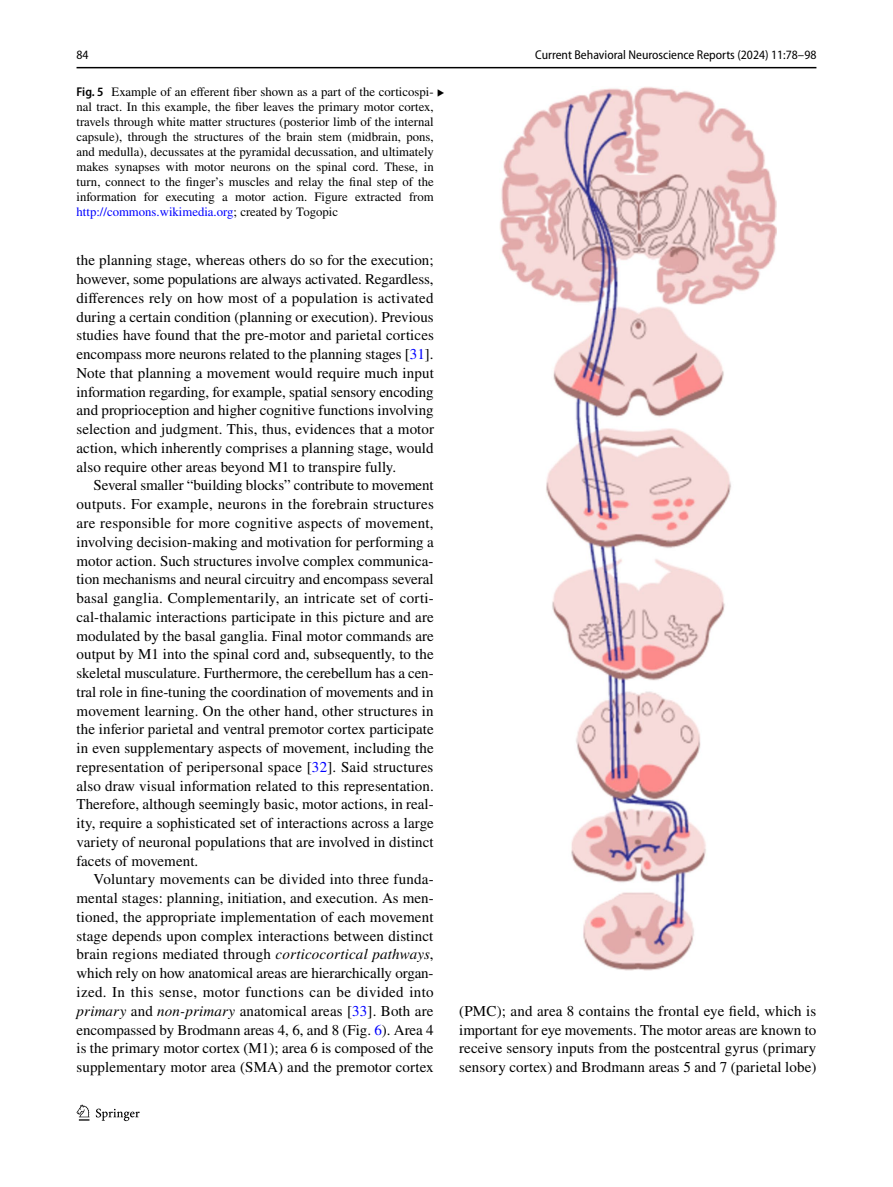
<style>
.page{position:relative;width:893px;height:1187px;background:#fff}
.page>*{position:absolute;margin:0;border:0;box-sizing:border-box;transform-origin:0 0}
.t1{font:15px/18.8px "STIX";letter-spacing:.005em;color:#000;text-align:justify}
.t2{font:12.75px/15px "STIX";color:#000}
.t3{font:semi-condensed 12.75px "Myriad Pro";color:#000}
.s1{font-family:"Myriad Pro";font-weight:600;font-stretch:semi-condensed}
.s2{font-family:"STIX Math";font-size:12px}
.s3{color:#00f}
.s4{font-style:italic}
</style>
<div class="page">
<hr style="left:77px;top:67px;width:739px;height:1px;background:#000">
<svg style="left:77px;top:1104px;width:12px;height:16px"></svg>
<svg style="left:96px;top:1108px;width:44px;height:12px"></svg>
<img style="left:500px;top:87px;width:276px;height:883px">
<p class="t3" style="left:77px;top:48px;width:14px">84</p>
<p class="t3" style="left:535px;top:48px;width:283px">Current Behavioral Neuroscience Reports (2024) 11:78–98</p>
<p class="t2" style="left:77px;top:85px;width:370px"><span class="s1">Fig. 5</span> Example of an efferent fiber shown as a part of the corticospi- <span class="s2">▸ </span>nal tract. In this example, the fiber leaves the primary motor cortex, travels through white matter structures (posterior limb of the internal capsule), through the structures of the brain stem (midbrain, pons, and medulla), decussates at the pyramidal decussation, and ultimately makes synapses with motor neurons on the spinal cord. These, in turn, connect to the finger’s muscles and relay the final step of the information for executing a motor action. Figure extracted from <span class="s3">http://commons.wikimedia.org</span>; created by Togopic</p>
<p class="t1" style="left:77px;top:252px;width:359px">the planning stage, whereas others do so for the execution; however, some populations are always activated. Regardless, differences rely on how most of a population is activated during a certain condition (planning or execution). Previous studies have found that the pre-motor and parietal cortices encompass more neurons related to the planning stages [<span class="s3">31</span>].<br>Note that planning a movement would require much input information regarding, for example, spatial sensory encoding and proprioception and higher cognitive functions involving selection and judgment. This, thus, evidences that a motor action, which inherently comprises a planning stage, would also require other areas beyond M1 to transpire fully.</p>
<p class="t1" style="left:77px;top:477px;width:359px;text-indent:17px">Several smaller “building blocks” contribute to movement outputs. For example, neurons in the forebrain structures are responsible for more cognitive aspects of movement, involving decision-making and motivation for performing a motor action. Such structures involve complex communica&shy;tion mechanisms and neural circuitry and encompass several basal ganglia. Complementarily, an intricate set of corti&shy;cal-thalamic interactions participate in this picture and are modulated by the basal ganglia. Final motor commands are output by M1 into the spinal cord and, subsequently, to the skeletal musculature. Furthermore, the cerebellum has a cen&shy;tral role in fine-tuning the coordination of movements and in movement learning. On the other hand, other structures in the inferior parietal and ventral premotor cortex participate in even supplementary aspects of movement, including the representation of peripersonal space [<span class="s3">32</span>]. Said structures also draw visual information related to this representation.<br>Therefore, although seemingly basic, motor actions, in real&shy;ity, require a sophisticated set of interactions across a large variety of neuronal populations that are involved in distinct facets of movement.</p>
<p class="t1" style="left:77px;top:871px;width:359px;text-indent:17px">Voluntary movements can be divided into three funda&shy;mental stages: planning, initiation, and execution. As men&shy;tioned, the appropriate implementation of each movement stage depends upon complex interactions between distinct brain regions mediated through <span class="s4">corticocortical pathways</span>, which rely on how anatomical areas are hierarchically organ&shy;ized. In this sense, motor functions can be divided into <span class="s4">primary</span> and <span class="s4">non-primary</span> anatomical areas [<span class="s3">33</span>]. Both are encompassed by Brodmann areas 4, 6, and 8 (Fig. <span class="s3">6</span>). Area 4 is the primary motor cortex (M1); area 6 is composed of the supplementary motor area (SMA) and the premotor cortex</p>
<p class="t1" style="left:459px;top:1002px;width:359px">(PMC); and area 8 contains the frontal eye field, which is important for eye movements. The motor areas are known to receive sensory inputs from the postcentral gyrus (primary sensory cortex) and Brodmann areas 5 and 7 (parietal lobe)</p>
</div>
